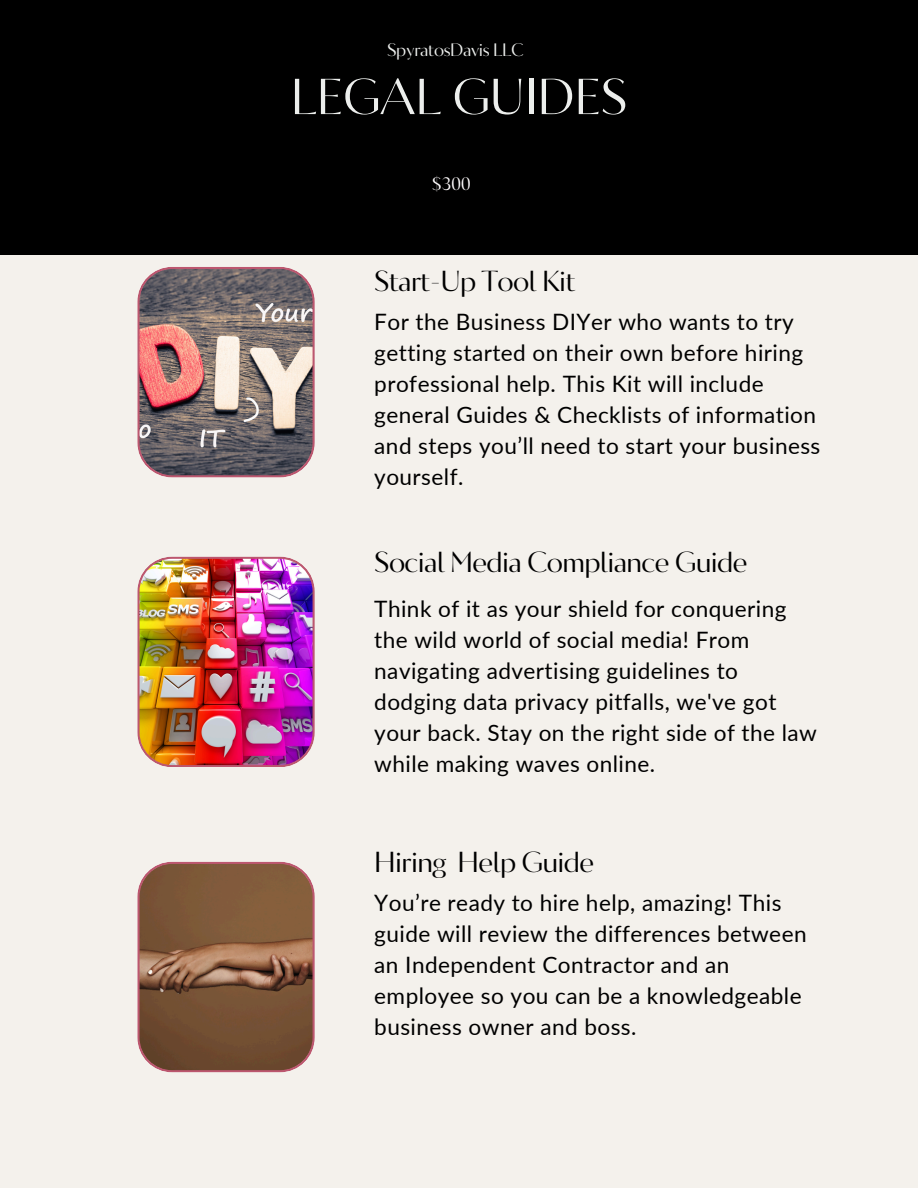
<style>
.page{position:relative;width:918px;height:1188px;background:#f4f1ec}
.page>*{position:absolute;margin:0;border:0;box-sizing:border-box;transform-origin:0 0}
.t1{font:50.4px "Circe Contrast";letter-spacing:-.005em;color:#edefed}
.t2{font:28.95px "Circe Contrast";letter-spacing:-.02em;color:#000}
.t3{font:22.65px/31px "Lato";letter-spacing:.02em;color:#000}
.t4{font:18px "Circe Contrast";letter-spacing:-.02em;color:#edefed}
.t5{font:18px "Circe Contrast";color:#fffdfe}
</style>
<div class="page">
<div style="left:0;top:0;width:918px;height:254px;background:#000"></div>
<svg style="left:137px;top:267px;width:178px;height:210px"></svg>
<img style="left:137px;top:557px;width:178px;height:210px">
<svg style="left:137px;top:862px;width:178px;height:210px"></svg>
<p class="t4" style="left:387px;top:39px;width:138px">SpyratosDavis LLC</p>
<p class="t1" style="left:291px;top:68px;width:338px">LEGAL GUIDES</p>
<h3 class="t5" style="left:432px;top:173px;width:41px">$300</h3>
<p class="t2" style="left:374px;top:265px;width:203px">Start-Up Tool Kit</p>
<p class="t3" style="left:374px;top:306px;width:448px">For the Business DIYer who wants to try getting started on their own before hiring professional help. This Kit will include general Guides &amp; Checklists of information and steps you’ll need to start your business yourself.</p>
<h2 class="t2" style="left:374px;top:545px;width:375px">Social Media Compliance Guide</h2>
<h3 class="t3" style="left:374px;top:593px;width:444px">Think of it as your shield for conquering the wild world of social media! From navigating advertising guidelines to dodging data privacy pitfalls, we've got your back. Stay on the right side of the law while making waves online.</h3>
<h2 class="t2" style="left:374px;top:846px;width:221px">Hiring Help Guide</h2>
<h3 class="t3" style="left:374px;top:886px;width:434px">You’re ready to hire help, amazing! This guide will review the differences between an Independent Contractor and an employee so you can be a knowledgeable business owner and boss.</h3>
</div>
